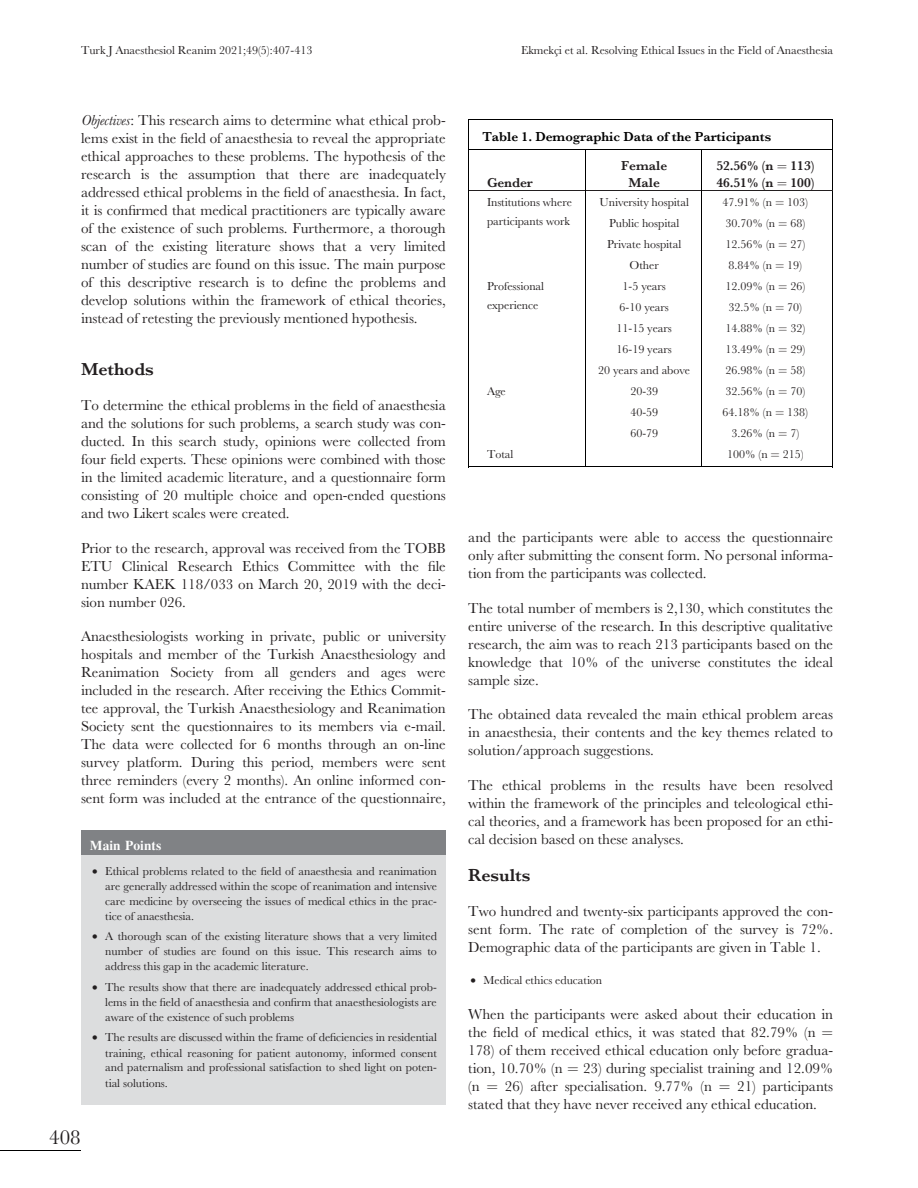
<style>
.page{position:relative;width:918px;height:1188px;background:#fff}
.page>*{position:absolute;margin:0;border:0;box-sizing:border-box;transform-origin:0 0}
.t1{font:21px "Adv OT9 ea 95238";color:#231f20}
.t2{font:18px "Adv O Tf 96860 da";color:#231f20}
.t3{font:15px/18px "Adv OT9 ea 95238";color:#231f20;text-align:justify}
.t4{font:13.5px "Adv O Tf 96860 da";color:#231f20}
.t5{font:13.5px "Adv O Tf 96860 da";color:#000}
.t6{font:13.5px "Adv P6960";color:#fff}
.t7{font:12px/15px "Adv OT9 ea 95238";color:#231f20;text-align:justify}
.s1{font-family:"Adv OT221 dc 957.I"}
.s2{font-family:"Adv P4 C4 E74"}
</style>
<div class="page">
<hr style="left:468px;top:119px;width:365px;height:1px;background:#000">
<hr style="left:468px;top:467px;width:365px;height:1px;background:#000">
<hr style="left:468px;top:119px;width:1px;height:348px;background:#000">
<hr style="left:832px;top:119px;width:1px;height:348px;background:#000">
<hr style="left:469px;top:190px;width:363px;height:1px;background:#231f20">
<hr style="left:469px;top:149px;width:363px;height:1px;background:#000">
<hr style="left:585px;top:150px;width:1px;height:317px;background:#000">
<hr style="left:701px;top:150px;width:1px;height:317px;background:#000">
<div style="left:81px;top:830px;width:365px;height:275px;background:#dcddde"></div>
<div style="left:81px;top:830px;width:365px;height:24px;background:#808285"></div>
<hr style="left:0;top:1150px;width:81px;height:1px;background:#000">
<p class="t7" style="left:81px;top:44px;width:233px">Turk J Anaesthesiol Reanim 2021;49(5):407-413</p>
<p class="t7" style="left:521px;top:44px;width:314px">Ekmekc¸i et al. Resolving Ethical Issues in the Field of Anaesthesia</p>
<p class="t3" style="left:81px;top:113px;width:366px"><span class="s1">Objectives</span>: This research aims to determine what ethical prob&shy;lems exist in the field of anaesthesia to reveal the appropriate ethical approaches to these problems. The hypothesis of the research is the assumption that there are inadequately addressed ethical problems in the field of anaesthesia. In fact, it is confirmed that medical practitioners are typically aware of the existence of such problems. Furthermore, a thorough scan of the existing literature shows that a very limited number of studies are found on this issue. The main purpose of this descriptive research is to define the problems and develop solutions within the framework of ethical theories, instead of retesting the previously mentioned hypothesis.</p>
<p class="t2" style="left:81px;top:363px;width:74px">Methods</p>
<p class="t3" style="left:81px;top:398px;width:366px">To determine the ethical problems in the field of anaesthesia and the solutions for such problems, a search study was con&shy;ducted. In this search study, opinions were collected from four field experts. These opinions were combined with those in the limited academic literature, and a questionnaire form consisting of 20 multiple choice and open-ended questions and two Likert scales were created.</p>
<p class="t3" style="left:81px;top:540px;width:366px">Prior to the research, approval was received from the TOBB ETU Clinical Research Ethics Committee with the file number KAEK 118/033 on March 20, 2019 with the deci&shy;sion number 026.</p>
<p class="t3" style="left:81px;top:629px;width:366px">Anaesthesiologists working in private, public or university hospitals and member of the Turkish Anaesthesiology and Reanimation Society from all genders and ages were included in the research. After receiving the Ethics Commit&shy;tee approval, the Turkish Anaesthesiology and Reanimation Society sent the questionnaires to its members via e-mail.<br>The data were collected for 6 months through an on-line survey platform. During this period, members were sent three reminders (every 2 months). An online informed con&shy;sent form was included at the entrance of the questionnaire,</p>
<p class="t6" style="left:90px;top:840px;width:73px">Main Points</p>
<p class="t7" style="left:105px;top:865px;width:333px;text-indent:-13px">• Ethical problems related to the field of anaesthesia and reanimation are generally addressed within the scope of reanimation and intensive care medicine by overseeing the issues of medical ethics in the prac&shy;tice of anaesthesia.</p>
<p class="t7" style="left:105px;top:930px;width:333px;text-indent:-13px">• A thorough scan of the existing literature shows that a very limited number of studies are found on this issue. This research aims to address this gap in the academic literature.</p>
<p class="t7" style="left:105px;top:981px;width:333px;text-indent:-13px">• The results show that there are inadequately addressed ethical prob&shy;lems in the field of anaesthesia and confirm that anaesthesiologists are aware of the existence of such problems</p>
<p class="t7" style="left:105px;top:1031px;width:333px;text-indent:-13px">• The results are discussed within the frame of deficiencies in residential training, ethical reasoning for patient autonomy, informed consent and paternalism and professional satisfaction to shed light on poten&shy;tial solutions.</p>
<p class="t1" style="left:49px;top:1130px;width:33px">408</p>
<p class="t5" style="left:483px;top:132px;width:290px">Table 1. Demographic Data of the Participants</p>
<p class="t4" style="left:487px;top:178px;width:47px">Gender</p>
<p class="t4" style="left:621px;top:161px;width:47px">Female</p>
<p class="t4" style="left:716px;top:161px;width:100px">52.56% (n <span class="s2">¼</span> 113)</p>
<p class="t4" style="left:629px;top:178px;width:33px">Male</p>
<p class="t4" style="left:716px;top:178px;width:100px">46.51% (n <span class="s2">¼</span> 100)</p>
<p class="t7" style="left:487px;top:194px;width:87px;line-height:19.5px">Institutions where participants work</p>
<p class="t7" style="left:600px;top:196px;width:91px">University hospital</p>
<p class="t7" style="left:723px;top:196px;width:87px">47.91% (n <span class="s2">¼</span> 103)</p>
<p class="t7" style="left:609px;top:217px;width:72px">Public hospital</p>
<p class="t7" style="left:726px;top:217px;width:81px">30.70% (n <span class="s2">¼</span> 68)</p>
<p class="t7" style="left:607px;top:238px;width:76px">Private hospital</p>
<p class="t7" style="left:726px;top:238px;width:81px">12.56% (n <span class="s2">¼</span> 27)</p>
<p class="t7" style="left:630px;top:259px;width:31px">Other</p>
<p class="t7" style="left:729px;top:259px;width:75px">8.84% (n <span class="s2">¼</span> 19)</p>
<p class="t7" style="left:487px;top:278px;width:59px;line-height:19.5px">Professional experience</p>
<p class="t7" style="left:623px;top:280px;width:45px">1-5 years</p>
<p class="t7" style="left:726px;top:280px;width:81px">12.09% (n <span class="s2">¼</span> 26)</p>
<p class="t7" style="left:620px;top:301px;width:51px">6-10 years</p>
<p class="t7" style="left:729px;top:301px;width:75px">32.5% (n <span class="s2">¼</span> 70)</p>
<p class="t7" style="left:617px;top:322px;width:57px">11-15 years</p>
<p class="t7" style="left:726px;top:322px;width:81px">14.88% (n <span class="s2">¼</span> 32)</p>
<p class="t7" style="left:617px;top:343px;width:57px">16-19 years</p>
<p class="t7" style="left:726px;top:343px;width:81px">13.49% (n <span class="s2">¼</span> 29)</p>
<p class="t7" style="left:598px;top:364px;width:93px">20 years and above</p>
<p class="t7" style="left:726px;top:364px;width:81px">26.98% (n <span class="s2">¼</span> 58)</p>
<p class="t7" style="left:487px;top:385px;width:20px">Age</p>
<p class="t7" style="left:630px;top:385px;width:29px">20-39</p>
<p class="t7" style="left:726px;top:385px;width:81px">32.56% (n <span class="s2">¼</span> 70)</p>
<p class="t7" style="left:630px;top:406px;width:29px">40-59</p>
<p class="t7" style="left:723px;top:406px;width:87px">64.18% (n <span class="s2">¼</span> 138)</p>
<p class="t7" style="left:630px;top:427px;width:29px">60-79</p>
<p class="t7" style="left:732px;top:427px;width:69px">3.26% (n <span class="s2">¼</span> 7)</p>
<p class="t7" style="left:487px;top:448px;width:28px">Total</p>
<p class="t7" style="left:727px;top:448px;width:78px">100% (n <span class="s2">¼</span> 215)</p>
<p class="t3" style="left:468px;top:530px;width:366px">and the participants were able to access the questionnaire only after submitting the consent form. No personal informa&shy;tion from the participants was collected.</p>
<p class="t3" style="left:468px;top:601px;width:366px">The total number of members is 2,130, which constitutes the entire universe of the research. In this descriptive qualitative research, the aim was to reach 213 participants based on the knowledge that 10% of the universe constitutes the ideal sample size.</p>
<p class="t3" style="left:468px;top:707px;width:366px">The obtained data revealed the main ethical problem areas in anaesthesia, their contents and the key themes related to solution/approach suggestions.</p>
<p class="t3" style="left:468px;top:778px;width:366px">The ethical problems in the results have been resolved within the framework of the principles and teleological ethi&shy;cal theories, and a framework has been proposed for an ethi&shy;cal decision based on these analyses.</p>
<p class="t2" style="left:468px;top:869px;width:63px">Results</p>
<p class="t3" style="left:468px;top:904px;width:366px">Two hundred and twenty-six participants approved the con&shy;sent form. The rate of completion of the survey is 72%.<br>Demographic data of the participants are given in Table 1.</p>
<p class="t7" style="left:471px;top:974px;width:133px">• Medical ethics education</p>
<p class="t3" style="left:468px;top:1007px;width:366px">When the participants were asked about their education in the field of medical ethics, it was stated that 82.79% (n <span class="s2">¼ </span>178) of them received ethical education only before gradua&shy;tion, 10.70% (n <span class="s2">¼</span> 23) during specialist training and 12.09% (n <span class="s2">¼</span> 26) after specialisation. 9.77% (n <span class="s2">¼</span> 21) participants stated that they have never received any ethical education.</p>
</div>
